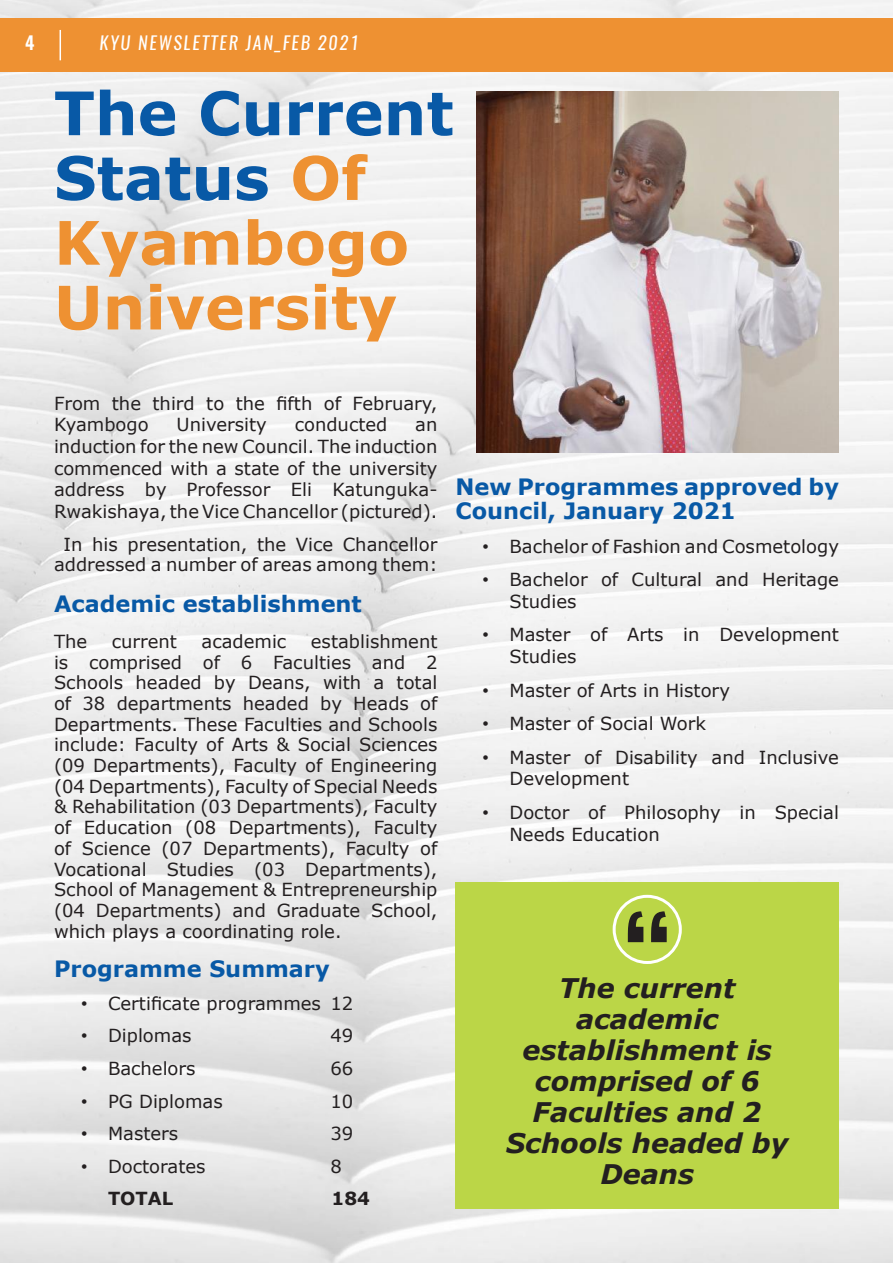
<style>
.page{position:relative;width:893px;height:1263px;background:#fff}
.page>*{position:absolute;margin:0;border:0;box-sizing:border-box;transform-origin:0 0}
.t1{font:700 108px "Oswald";color:#231f20}
.newsletter_titiles{font:700 60px/64.8px "Verdana";color:#ee9132}
.t2{font:italic 700 27px/31px "Verdana";color:#231f20;text-align:center}
.t3{font:700 22.5px/24.3px "Verdana";color:#0859a6}
.t4{font:18px/20.7px "Verdana";color:#231f20}
.t5{font:italic 18px "Oswald";letter-spacing:.1em;color:#fff}
.t6{font:700 18px "Verdana";color:#231f20}
.t7{font:600 18px "Oswald";color:#fff}
.s1{color:#0859a6}
.s2{font-family:"Arial"}
</style>
<div class="page">
<img style="left:0;top:0;width:893px;height:1263px">
<div style="left:0;top:18px;width:893px;height:54px;background:#ee9132"></div>
<hr style="left:60px;top:30px;width:1px;height:30px;background:#fff">
<img style="left:476px;top:92px;width:363px;height:360px">
<div style="left:455px;top:882px;width:384px;height:327px;background:#bbd647"></div>
<div style="left:613px;top:895px;width:69px;height:69px;border:3px solid #fff;border-radius:50%"></div>
<p class="t7" style="left:25px;top:30px;width:11px">4</p>
<p class="t5" style="left:99px;top:30px;width:261px">KYU NEWSLETTER JAN_FEB 2021</p>
<p class="newsletter_titiles" style="left:54px;top:80px;width:401px"><span class="s1">The Current<br>Status</span> Of<br>Kyambogo<br>University</p>
<p class="t4" style="left:54px;top:392px;width:385px;line-height:21.6px">From the third to the fifth of February,<br>Kyambogo</p>
<p class="t4" style="left:177px;top:414px;width:92px">University</p>
<p class="t4" style="left:295px;top:414px;width:94px">conducted</p>
<p class="t4" style="left:54px;top:414px;width:385px;line-height:21.6px;text-align:justify;text-indent:361px">an induction for the new Council. The induction commenced with a state of the university address by Professor Eli Katunguka-Rwakishaya, the Vice Chancellor (pictured).</p>
<p class="t4" style="left:54px;top:533px;width:385px;text-align:center">In his presentation, the Vice Chancellor addressed a number of areas among them:</p>
<p class="t3" style="left:54px;top:591px;width:309px">Academic establishment</p>
<p class="t4" style="left:54px;top:631px;width:35px">The</p>
<p class="t4" style="left:112px;top:631px;width:67px">current</p>
<p class="t4" style="left:202px;top:631px;width:86px">academic</p>
<p class="t4" style="left:54px;top:631px;width:385px;text-align:justify;text-indent:257px">establishment is comprised of 6 Faculties and 2<br>Schools headed by Deans, with a total of 38 departments headed by Heads of Departments. These Faculties and Schools include: Faculty of Arts &amp; Social Sciences (09 Departments), Faculty of Engineering (04 Departments), Faculty of Special Needs &amp; Rehabilitation (03 Departments), Faculty of Education (08 Departments), Faculty of Science (07 Departments), Faculty of Vocational Studies (03 Departments), School of Management &amp; Entrepreneurship (04 Departments) and Graduate School, which plays a coordinating role.</p>
<p class="t3" style="left:54px;top:956px;width:277px">Programme Summary</p>
<p class="t4" style="left:81px;top:992px;width:274px"><span class="s2">•</span> Certificate programmes 12</p>
<p class="t4" style="left:81px;top:1025px;width:112px"><span class="s2">•</span> Diplomas</p>
<p class="t4" style="left:330px;top:1025px;width:24px">49</p>
<p class="t4" style="left:81px;top:1058px;width:116px"><span class="s2">•</span> Bachelors</p>
<p class="t4" style="left:330px;top:1058px;width:24px">66</p>
<p class="t4" style="left:81px;top:1091px;width:143px"><span class="s2">•</span> PG Diplomas</p>
<p class="t4" style="left:330px;top:1091px;width:24px">10</p>
<p class="t4" style="left:81px;top:1123px;width:99px"><span class="s2">•</span> Masters</p>
<p class="t4" style="left:330px;top:1123px;width:24px">39</p>
<p class="t4" style="left:81px;top:1156px;width:126px"><span class="s2">•</span> Doctorates</p>
<p class="t4" style="left:330px;top:1156px;width:13px">8</p>
<p class="t6" style="left:108px;top:1185px;width:67px">TOTAL</p>
<p class="t6" style="left:332px;top:1185px;width:40px">184</p>
<p class="t3" style="left:455px;top:474px;width:385px">New Programmes approved by<br>Council, January 2021</p>
<p class="t4" style="left:482px;top:535px;width:358px"><span class="s2">•</span> Bachelor of Fashion and Cosmetology</p>
<p class="t4" style="left:509px;top:569px;width:331px;line-height:21.6px;text-indent:-27px"><span class="s2">•</span> Bachelor of Cultural and Heritage<br>Studies</p>
<p class="t4" style="left:509px;top:624px;width:331px;line-height:21.6px;text-indent:-27px"><span class="s2">•</span> Master of Arts in Development<br>Studies</p>
<p class="t4" style="left:482px;top:679px;width:249px"><span class="s2">•</span> Master of Arts in History</p>
<p class="t4" style="left:482px;top:713px;width:225px"><span class="s2">•</span> Master of Social Work</p>
<p class="t4" style="left:509px;top:746px;width:331px;line-height:21.6px;text-indent:-27px"><span class="s2">•</span> Master of Disability and Inclusive<br>Development</p>
<p class="t4" style="left:509px;top:801px;width:331px;line-height:21.6px;text-indent:-27px"><span class="s2">•</span> Doctor of Philosophy in Special<br>Needs Education</p>
<p class="t1" style="left:622px;top:881px;width:53px">“</p>
<p class="t2" style="left:506px;top:971px;width:284px">The current academic establishment is comprised of 6<br>Faculties and 2<br>Schools headed by<br>Deans</p>
</div>
